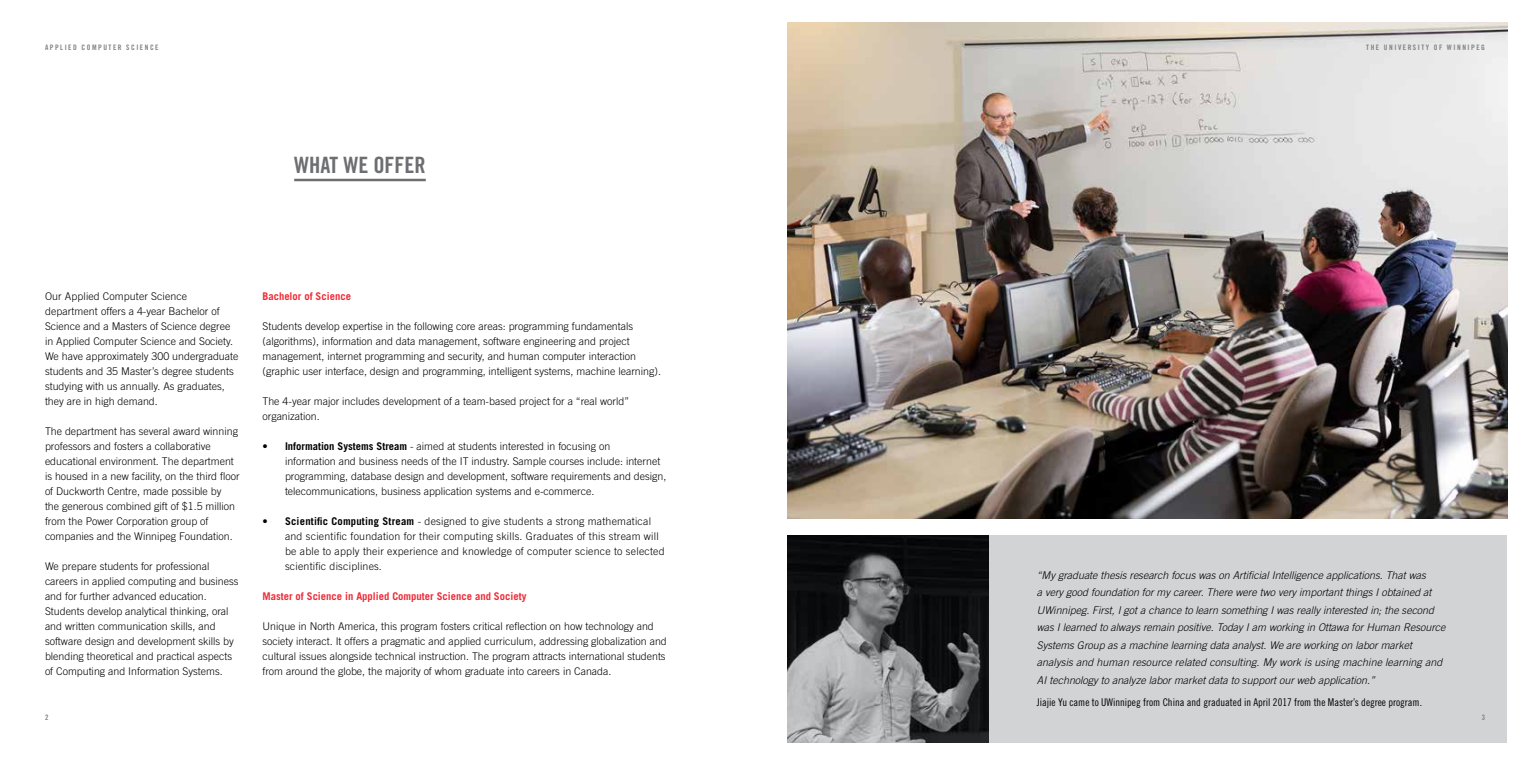
<style>
.page{position:relative;width:1530px;height:765px;background:#fff}
.page>*{position:absolute;margin:0;border:0;box-sizing:border-box;transform-origin:0 0}
.t1{font:22.5px "Trade Gothic LT Std Bd Cn 20";color:#6d6e71}
.t2{font:300 10.62px/15px "Trade Gothic LT Std";color:#000}
.t3{font:italic 300 10.62px/17.5px "Trade Gothic LT Std";color:#000}
.t4{font:300 10.62px/15px "Trade Gothic LT Std";letter-spacing:.02em;color:#000}
.t5{font:10.62px "Trade Gothic LT Std Cn 18";color:#000}
.t6{font:700 10.62px "Trade Gothic LT Std";color:#ee2b37}
.t7{font:7.5px "Trade Gothic LT Std Bd Cn 20";letter-spacing:.2em;color:#808285}
.s1{font-weight:700}
</style>
<div class="page">
<img style="left:788px;top:22px;width:720px;height:496px">
<div style="left:788px;top:535px;width:720px;height:207px;background:#d1d3d4"></div>
<img style="left:788px;top:535px;width:201px;height:207px">
<hr style="left:294px;top:179px;width:132px;height:2px;background:#6d6e71">
<p class="t7" style="left:45px;top:43px;width:115px">APPLIED COMPUTER SCIENCE</p>
<h1 class="t1" style="left:294px;top:151px;width:133px">WHAT WE OFFER</h1>
<p class="t7" style="left:1366px;top:43px;width:120px">THE UNIVERSITY OF WINNIPEG</p>
<p class="t6" style="left:263px;top:290px;width:90px">Bachelor of Science</p>
<p class="t2" style="left:263px;top:319px;width:400px">Students develop expertise in the following core areas: programming fundamentals (algorithms), information and data management, software engineering and project management, internet programming and security, and human computer interaction (graphic user interface, design and programming, intelligent systems, machine learning).</p>
<p class="t2" style="left:263px;top:394px;width:368px">The 4-year major includes development of a team-based project for a “real world” organization.</p>
<p class="t2" style="left:285px;top:439px;width:383px;text-indent:-23px">• <span class="s1">Information Systems Stream</span> - aimed at students interested in focusing on<br>information and business needs of the IT industry. Sample courses include: internet programming, database design and development, software requirements and design, telecommunications, business application systems and e-commerce.</p>
<p class="t4" style="left:285px;top:514px;width:381px;text-indent:-23px">• <span class="s1">Scientific Computing Stream</span> - designed to give students a strong mathematical and scientific foundation for their computing skills. Graduates of this stream will be able to apply their experience and knowledge of computer science to selected scientific disciplines.</p>
<p class="t6" style="left:263px;top:590px;width:265px">Master of Science in Applied Computer Science and Society</p>
<p class="t2" style="left:263px;top:619px;width:406px">Unique in North America, this program fosters critical reflection on how technology and society interact. It offers a pragmatic and applied curriculum, addressing globalization and cultural issues alongside technical instruction. The program attracts international students from around the globe, the majority of whom graduate into careers in Canada.</p>
<p class="t2" style="left:45px;top:289px;width:195px">Our Applied Computer Science department offers a 4-year Bachelor of Science and a Masters of Science degree in Applied Computer Science and Society.<br>We have approximately 300 undergraduate students and 35 Master’s degree students studying with us annually. As graduates, they are in high demand.</p>
<p class="t2" style="left:45px;top:424px;width:196px">The department has several award winning professors and fosters a collaborative educational environment. The department is housed in a new facility, on the third floor of Duckworth Centre, made possible by<br>the generous combined gift of $1.5 million from the Power Corporation group of companies and the Winnipeg Foundation.</p>
<p class="t2" style="left:45px;top:559px;width:195px">We prepare students for professional careers in applied computing and business and for further advanced education.<br>Students develop analytical thinking, oral and written communication skills, and software design and development skills by blending theoretical and practical aspects of Computing and Information Systems.</p>
<p class="t3" style="left:1037px;top:567px;width:410px">“My graduate thesis research focus was on Artificial Intelligence applications. That was<br>a very good foundation for my career. There were two very important things I obtained at UWinnipeg. First, I got a chance to learn something I was really interested in; the second was I learned to always remain positive. Today I am working in Ottawa for Human Resource Systems Group as a machine learning data analyst. We are working on labor market analysis and human resource related consulting. My work is using machine learning and AI technology to analyze labor market data to support our web application.”</p>
<p class="t5" style="left:1037px;top:696px;width:387px">Jiajie Yu came to UWinnipeg from China and graduated in April 2017 from the Master’s degree program.</p>
<p class="t7" style="left:45px;top:713px;width:5px">2</p>
<p class="t7" style="left:1482px;top:713px;width:5px">3</p>
</div>
